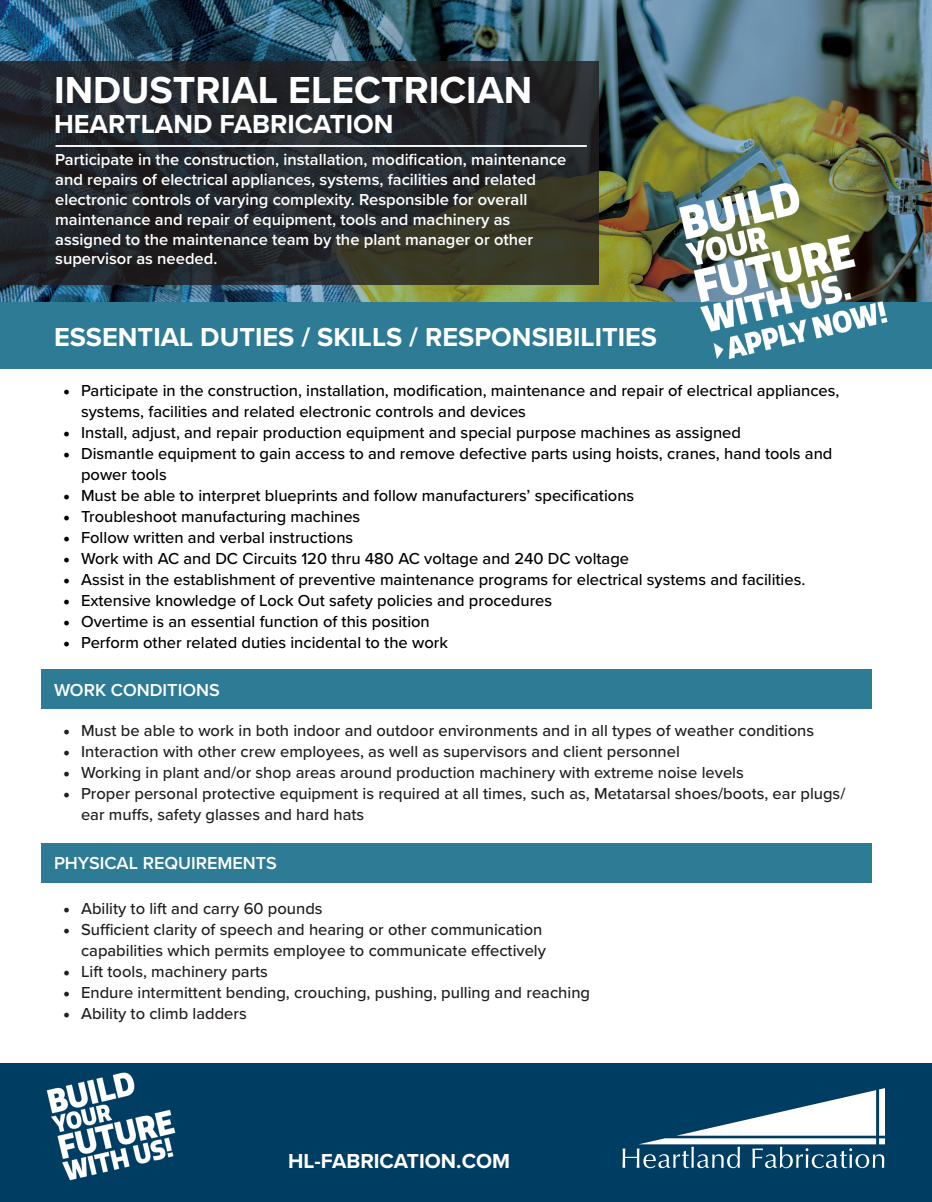
<style>
.page{position:relative;width:932px;height:1202px;background:#fff}
.page>*{position:absolute;margin:0;border:0;box-sizing:border-box;transform-origin:0 0}
.t1{font:700 39px "Proxima Nova";color:#fff}
.t2{font:700 27px "Proxima Nova";color:#fff}
.t3{font:700 21px "Proxima Nova";color:#fff}
.t4{font:600 18px "Proxima Nova";color:#fff}
.t5{font:500 16.5px/21px "Proxima Nova";color:#000}
.t6{font:500 16.5px/21.6px "Proxima Nova";color:#231f20}
.t7{font:600 16.5px/19.8px "Proxima Nova";color:#fff}
.s1{font-family:"Minion Pro";font-weight:400;font-size:18px}
</style>
<div class="page">
<div style="left:0;top:1062px;width:932px;height:140px;background:#003d62"></div>
<svg style="left:622px;top:1088px;width:263px;height:80px"></svg>
<img style="left:47px;top:1072px;width:128px;height:109px">
<img style="left:0;top:0;width:932px;height:302px">
<svg style="left:0;top:62px;width:598px;height:223px;background:#26292a"></svg>
<div style="left:0;top:302px;width:932px;height:66px;background:#2d7b94"></div>
<div style="left:41px;top:843px;width:830px;height:39px;background:#2d7b94"></div>
<div style="left:41px;top:669px;width:830px;height:39px;background:#2d7b94"></div>
<img style="left:678px;top:181px;width:221px;height:188px">
<hr style="left:56px;top:145px;width:530px;height:2px;background:#fff">
<h1 class="t1" style="left:54px;top:61px;width:479px">INDUSTRIAL ELECTRICIAN</h1>
<h2 class="t2" style="left:54px;top:104px;width:341px">HEARTLAND FABRICATION</h2>
<p class="t7" style="left:55px;top:149px;width:512px">Participate in the construction, installation, modification, maintenance and repairs of electrical appliances, systems, facilities and related electronic controls of varying complexity. Responsible for overall maintenance and repair of equipment, tools and machinery as assigned to the maintenance team by the plant manager or other supervisor as needed.</p>
<h2 class="t2" style="left:54px;top:316px;width:604px">ESSENTIAL DUTIES / SKILLS / RESPONSIBILITIES</h2>
<p class="t5" style="left:81px;top:379px;width:760px;text-indent:-18px"><span class="s1">•</span> Participate in the construction, installation, modification, maintenance and repair of electrical appliances, systems, facilities and related electronic controls and devices</p>
<p class="t5" style="left:63px;top:421px;width:679px"><span class="s1">•</span> Install, adjust, and repair production equipment and special purpose machines as assigned</p>
<p class="t5" style="left:81px;top:442px;width:753px;text-indent:-18px"><span class="s1">•</span> Dismantle equipment to gain access to and remove defective parts using hoists, cranes, hand tools and power tools</p>
<p class="t5" style="left:63px;top:484px;width:572px"><span class="s1">•</span> Must be able to interpret blueprints and follow manufacturers’ specifications</p>
<p class="t5" style="left:63px;top:505px;width:299px"><span class="s1">•</span> Troubleshoot manufacturing machines</p>
<p class="t5" style="left:63px;top:526px;width:292px"><span class="s1">•</span> Follow written and verbal instructions</p>
<p class="t5" style="left:63px;top:547px;width:567px"><span class="s1">•</span> Work with AC and DC Circuits 120 thru 480 AC voltage and 240 DC voltage</p>
<p class="t5" style="left:63px;top:568px;width:743px"><span class="s1">•</span> Assist in the establishment of preventive maintenance programs for electrical systems and facilities.</p>
<p class="t5" style="left:63px;top:589px;width:490px"><span class="s1">•</span> Extensive knowledge of Lock Out safety policies and procedures</p>
<p class="t5" style="left:63px;top:610px;width:368px"><span class="s1">•</span> Overtime is an essential function of this position</p>
<p class="t5" style="left:63px;top:631px;width:386px"><span class="s1">•</span> Perform other related duties incidental to the work</p>
<p class="t4" style="left:54px;top:676px;width:167px">WORK CONDITIONS</p>
<p class="t6" style="left:63px;top:718px;width:752px"><span class="s1">•</span> Must be able to work in both indoor and outdoor environments and in all types of weather conditions</p>
<p class="t6" style="left:63px;top:739px;width:618px"><span class="s1">•</span> Interaction with other crew employees, as well as supervisors and client personnel</p>
<p class="t6" style="left:63px;top:760px;width:682px"><span class="s1">•</span> Working in plant and/or shop areas around production machinery with extreme noise levels</p>
<p class="t6" style="left:81px;top:781px;width:765px;text-indent:-18px"><span class="s1">•</span> Proper personal protective equipment is required at all times, such as, Metatarsal shoes/boots, ear plugs/ ear muffs, safety glasses and hard hats</p>
<p class="t4" style="left:54px;top:850px;width:224px">PHYSICAL REQUIREMENTS</p>
<p class="t6" style="left:63px;top:896px;width:261px"><span class="s1">•</span> Ability to lift and carry 60 pounds</p>
<p class="t6" style="left:63px;top:918px;width:484px;line-height:21px;text-align:right"><span class="s1">•</span> Sufficient clarity of speech and hearing or other communication capabilities which permits employee to communicate effectively</p>
<p class="t6" style="left:63px;top:959px;width:206px"><span class="s1">•</span> Lift tools, machinery parts</p>
<p class="t6" style="left:63px;top:980px;width:528px"><span class="s1">•</span> Endure intermittent bending, crouching, pushing, pulling and reaching</p>
<p class="t6" style="left:63px;top:1002px;width:185px"><span class="s1">•</span> Ability to climb ladders</p>
<p class="t3" style="left:288px;top:1145px;width:223px">HL-FABRICATION.COM</p>
</div>
